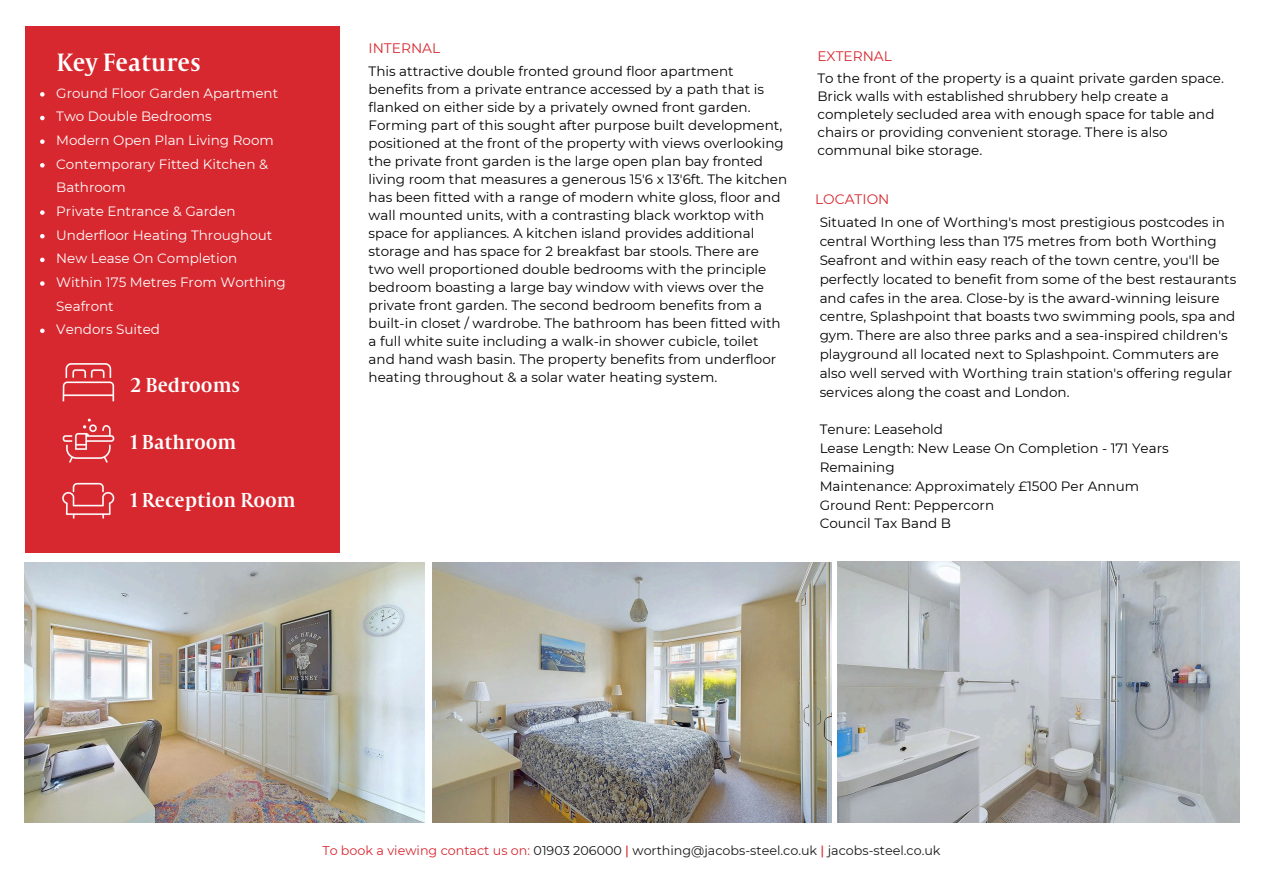
<style>
.page{position:relative;width:1263px;height:894px;background:#fff}
.page>*{position:absolute;margin:0;border:0;box-sizing:border-box;transform-origin:0 0}
.t1{font:27.6px "Capitolium Road";color:#fff}
.t2{font:22.2px "Capitolium Road";color:#fff}
.t3{font:13.8px "Montserrat";color:#d7282f}
.t4{font:13.5px/18px "Montserrat";color:#000}
.t5{font:13.5px/23.7px "Montserrat";color:#fff}
.t6{font:12.75px "Montserrat";color:#191718}
.s1{color:#d7282f}
.s2{font-weight:500;color:#d7282f}
</style>
<div class="page">
<img style="left:432px;top:562px;width:399px;height:260px">
<img style="left:25px;top:562px;width:399px;height:260px">
<div style="left:25px;top:26px;width:314px;height:526px;background:#d7282f"></div>
<img style="left:62px;top:482px;width:53px;height:37px">
<img style="left:62px;top:418px;width:53px;height:45px">
<img style="left:62px;top:363px;width:53px;height:39px">
<img style="left:837px;top:561px;width:402px;height:261px">
<svg style="left:40px;top:92px;width:5px;height:5px"></svg>
<svg style="left:40px;top:116px;width:5px;height:4px"></svg>
<svg style="left:40px;top:139px;width:5px;height:5px"></svg>
<svg style="left:40px;top:163px;width:5px;height:4px"></svg>
<svg style="left:40px;top:210px;width:5px;height:5px"></svg>
<svg style="left:40px;top:234px;width:5px;height:4px"></svg>
<svg style="left:40px;top:257px;width:5px;height:5px"></svg>
<svg style="left:40px;top:281px;width:5px;height:5px"></svg>
<svg style="left:40px;top:328px;width:5px;height:5px"></svg>
<p class="t1" style="left:57px;top:53px;width:146px">Key Features</p>
<p class="t5" style="left:56px;top:81px;width:223px">Ground Floor Garden Apartment</p>
<p class="t5" style="left:56px;top:105px;width:157px">Two Double Bedrooms</p>
<p class="t5" style="left:56px;top:128px;width:219px">Modern Open Plan Living Room</p>
<p class="t5" style="left:56px;top:152px;width:213px">Contemporary Fitted Kitchen &amp;<br>Bathroom</p>
<p class="t5" style="left:56px;top:199px;width:181px">Private Entrance &amp; Garden</p>
<p class="t5" style="left:56px;top:223px;width:218px">Underfloor Heating Throughout</p>
<p class="t5" style="left:56px;top:246px;width:183px">New Lease On Completion</p>
<p class="t5" style="left:56px;top:270px;width:231px">Within 175 Metres From Worthing<br>Seafront</p>
<p class="t5" style="left:56px;top:317px;width:105px">Vendors Suited</p>
<h2 class="t2" style="left:130px;top:377px;width:112px">2 Bedrooms</h2>
<p class="t2" style="left:130px;top:435px;width:108px">1 Bathroom</p>
<h2 class="t2" style="left:130px;top:492px;width:167px">1 Reception Room</h2>
<p class="t3" style="left:369px;top:39px;width:73px">INTERNAL</p>
<h2 class="t4" style="left:369px;top:62px;width:420px">This attractive double fronted ground floor apartment benefits from a private entrance accessed by a path that is flanked on either side by a privately owned front garden.<br>Forming part of this sought after purpose built development, positioned at the front of the property with views overlooking the private front garden is the large open plan bay fronted living room that measures a generous 15'6 x 13'6ft. The kitchen has been fitted with a range of modern white gloss, floor and wall mounted units, with a contrasting black worktop with space for appliances. A kitchen island provides additional storage and has space for 2 breakfast bar stools. There are two well proportioned double bedrooms with the principle bedroom boasting a large bay window with views over the private front garden. The second bedroom benefits from a built-in closet / wardrobe. The bathroom has been fitted with a full white suite including a walk-in shower cubicle, toilet and hand wash basin. The property benefits from underfloor heating throughout &amp; a solar water heating system.</h2>
<h3 class="t4" style="left:817px;top:69px;width:408px">To the front of the property is a quaint private garden space.<br>Brick walls with established shrubbery help create a completely secluded area with enough space for table and chairs or providing convenient storage. There is also communal bike storage.</h3>
<p class="t3" style="left:817px;top:47px;width:76px">EXTERNAL</p>
<p class="t3" style="left:815px;top:190px;width:76px">LOCATION</p>
<h3 class="t4" style="left:820px;top:213px;width:418px;line-height:18.8px">Situated In one of Worthing's most prestigious postcodes in central Worthing less than 175 metres from both Worthing Seafront and within easy reach of the town centre, you'll be perfectly located to benefit from some of the best restaurants and cafes in the area. Close-by is the award-winning leisure centre, Splashpoint that boasts two swimming pools, spa and gym. There are also three parks and a sea-inspired children's playground all located next to Splashpoint. Commuters are also well served with Worthing train station's offering regular services along the coast and London.</h3>
<p class="t4" style="left:820px;top:420px;width:125px">Tenure: Leasehold</p>
<p class="t4" style="left:820px;top:439px;width:351px;line-height:18.8px">Lease Length: New Lease On Completion - 171 Years<br>Remaining</p>
<h3 class="t4" style="left:820px;top:477px;width:321px">Maintenance: Approximately £1500 Per Annum</h3>
<p class="t4" style="left:820px;top:495px;width:176px">Ground Rent: Peppercorn</p>
<p class="t4" style="left:820px;top:514px;width:133px">Council Tax Band B</p>
<h1 class="t6" style="left:322px;top:842px;width:620px"><span class="s1">To book a viewing contact us on:</span> 01903 206000 <span class="s2">|</span> worthing@jacobs-steel.co.uk <span class="s2">|</span> jacobs-steel.co.uk</h1>
</div>
